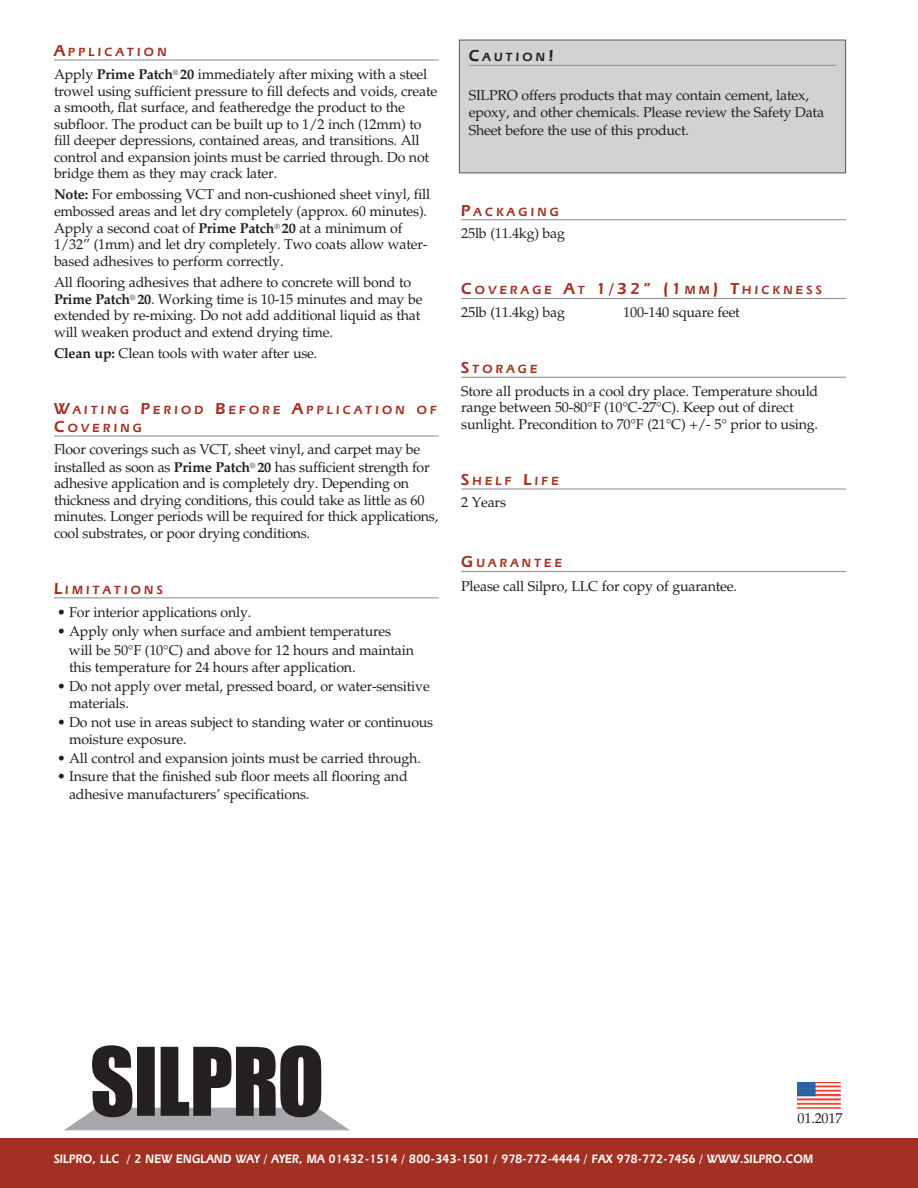
<style>
.page{position:relative;width:918px;height:1188px;background:#fff}
.page>*{position:absolute;margin:0;border:0;box-sizing:border-box;transform-origin:0 0}
._01_Body{font:14.25px/16.6px "Palatino LT Std";letter-spacing:-.015em;color:#231f20}
._04_Bullets{font:14.25px/17.2px "Palatino LT Std";letter-spacing:-.015em;color:#231f20}
.t1{font:600 12.75px "Eras IT Cby BT";letter-spacing:.025em;color:#fff;scale:.9 1}
._02_Body_sub_w_rule{font:600 12.3px/18px "Eras IT Cby BT";letter-spacing:.265em;color:#a33123}
._02_Body_sub_w_rule-2{font:600 12.3px "Eras IT Cby BT";letter-spacing:.265em;color:#231f20}
.s1{font-size:16.5px}
.s2{font-weight:700}
</style>
<div class="page">
<hr style="left:54px;top:59px;width:385px;height:2px;background:#939598">
<hr style="left:54px;top:435px;width:385px;height:2px;background:#939598">
<hr style="left:54px;top:597px;width:385px;height:1px;background:#939598">
<hr style="left:461px;top:219px;width:385px;height:1px;background:#939598">
<hr style="left:461px;top:298px;width:385px;height:1px;background:#939598">
<hr style="left:461px;top:377px;width:385px;height:1px;background:#939598">
<hr style="left:461px;top:488px;width:385px;height:2px;background:#939598">
<hr style="left:461px;top:571px;width:385px;height:1px;background:#939598">
<div style="left:0;top:1139px;width:918px;height:49px;background:#a33123"></div>
<div style="left:459px;top:40px;width:387px;height:133px;background:#d1d2d4"></div>
<hr style="left:469px;top:65px;width:367px;height:1px;background:#939598">
<div style="left:459px;top:40px;width:387px;height:133px;border:1px solid #57585a"></div>
<img style="left:797px;top:1082px;width:44px;height:26px">
<img style="left:64px;top:1045px;width:286px;height:86px">
<p class="_02_Body_sub_w_rule" style="left:54px;top:43px;width:114px"><span class="s1">A</span>PP LICATION</p>
<p class="_01_Body" style="left:54px;top:66px;width:385px">Apply <span class="s2">Prime Patch</span><sup>®</sup> <span class="s2">20</span> immediately after mixing with a steel trowel using sufficient pressure to fill defects and voids, create a smooth, flat surface, and featheredge the product to the subfloor. The product can be built up to 1/2 inch (12mm) to fill deeper depressions, contained areas, and transitions. All control and expansion joints must be carried through. Do not bridge them as they may crack later.</p>
<p class="_01_Body" style="left:54px;top:186px;width:378px"><span class="s2">Note:</span> For embossing VCT and non-cushioned sheet vinyl, fill embossed areas and let dry completely (approx. 60 minutes).<br>Apply a second coat of <span class="s2">Prime Patch</span><sup>®</sup> <span class="s2">20</span> at a minimum of 1/32” (1mm) and let dry completely. Two coats allow water&shy;based adhesives to perform correctly.</p>
<p class="_01_Body" style="left:54px;top:274px;width:370px">All flooring adhesives that adhere to concrete will bond to <span class="s2">Prime Patch</span><sup>®</sup> <span class="s2">20</span>. Working time is 10-15 minutes and may be extended by re-mixing. Do not add additional liquid as that will weaken product and extend drying time.</p>
<p class="_01_Body" style="left:54px;top:345px;width:265px"><span class="s2">Clean up:</span> Clean tools with water after use.</p>
<p class="_02_Body_sub_w_rule" style="left:54px;top:401px;width:384px"><span class="s1">W</span>AITING <span class="s1">P</span>ERIOD <span class="s1">B</span>EFORE <span class="s1">A</span>PP LICATION OF<br><span class="s1">C</span>OVERING</p>
<p class="_01_Body" style="left:54px;top:442px;width:386px">Floor coverings such as VCT, sheet vinyl, and carpet may be installed as soon as <span class="s2">Prime Patch</span><sup>®</sup> <span class="s2">20</span> has sufficient strength for adhesive application and is completely dry. Depending on thickness and drying conditions, this could take as little as 60 minutes. Longer periods will be required for thick applications, cool substrates, or poor drying conditions.</p>
<p class="_02_Body_sub_w_rule" style="left:54px;top:581px;width:110px"><span class="s1">L</span>IMITATIONS</p>
<p class="_04_Bullets" style="left:57px;top:604px;width:196px">• For interior applications only.</p>
<p class="_04_Bullets" style="left:57px;top:623px;width:336px">• Apply only when surface and ambient temperatures</p>
<p class="_04_Bullets" style="left:69px;top:641px;width:347px">will be 50°F (10°C) and above for 12 hours and maintain this temperature for 24 hours after application.</p>
<p class="_04_Bullets" style="left:69px;top:677px;width:362px;text-indent:-12px">• Do not apply over metal, pressed board, or water-sensitive materials.</p>
<p class="_04_Bullets" style="left:69px;top:713px;width:366px;text-indent:-12px">• Do not use in areas subject to standing water or continuous moisture exposure.</p>
<p class="_04_Bullets" style="left:57px;top:749px;width:365px">• All control and expansion joints must be carried through.</p>
<p class="_04_Bullets" style="left:69px;top:768px;width:340px;text-indent:-12px">• Insure that the finished sub floor meets all flooring and adhesive manufacturers’ specifications.</p>
<p class="_02_Body_sub_w_rule-2" style="left:469px;top:50px;width:86px"><span class="s1">C</span>AUTION<span class="s1">!</span></p>
<p class="_01_Body" style="left:469px;top:87px;width:357px;line-height:17.2px">SILPRO offers products that may contain cement, latex, epoxy, and other chemicals. Please review the Safety Data<br>Sheet before the use of this product.</p>
<p class="_02_Body_sub_w_rule" style="left:461px;top:202px;width:99px"><span class="s1">P</span>ACKAGING</p>
<p class="_01_Body" style="left:461px;top:225px;width:105px">25lb (11.4kg) bag</p>
<p class="_02_Body_sub_w_rule" style="left:461px;top:281px;width:362px"><span class="s1">C</span>OVERAGE <span class="s1">A</span>T <span class="s1">1/32” (1</span>MM<span class="s1">) T</span>HICKNESS</p>
<p class="_01_Body" style="left:461px;top:304px;width:105px">25lb (11.4kg) bag</p>
<p class="_01_Body" style="left:623px;top:304px;width:118px">100-140 square feet</p>
<p class="_02_Body_sub_w_rule" style="left:461px;top:360px;width:78px"><span class="s1">S</span>TORAGE</p>
<p class="_01_Body" style="left:461px;top:383px;width:359px">Store all products in a cool dry place. Temperature should range between 50-80°F (10°C-27°C). Keep out of direct sunlight. Precondition to 70°F (21°C) +/- 5° prior to using.</p>
<p class="_02_Body_sub_w_rule" style="left:461px;top:472px;width:99px"><span class="s1">S</span>HELF <span class="s1">L</span>IFE</p>
<p class="_01_Body" style="left:461px;top:495px;width:46px">2 Years</p>
<p class="_02_Body_sub_w_rule" style="left:461px;top:554px;width:102px"><span class="s1">G</span>UARANTEE</p>
<p class="_01_Body" style="left:461px;top:578px;width:277px">Please call Silpro, LLC for copy of guarantee.</p>
<p class="_01_Body" style="left:798px;top:1110px;width:47px">01.2017</p>
<p class="t1" style="left:54px;top:1151px;width:845px">SILPRO, LLC / 2 NEW ENGLAND WAY / AYER, MA 01432-1514 / 800-343-1501 / 978-772-4444 / FAX 978-772-7456 / WWW.SILPRO.COM</p>
</div>
